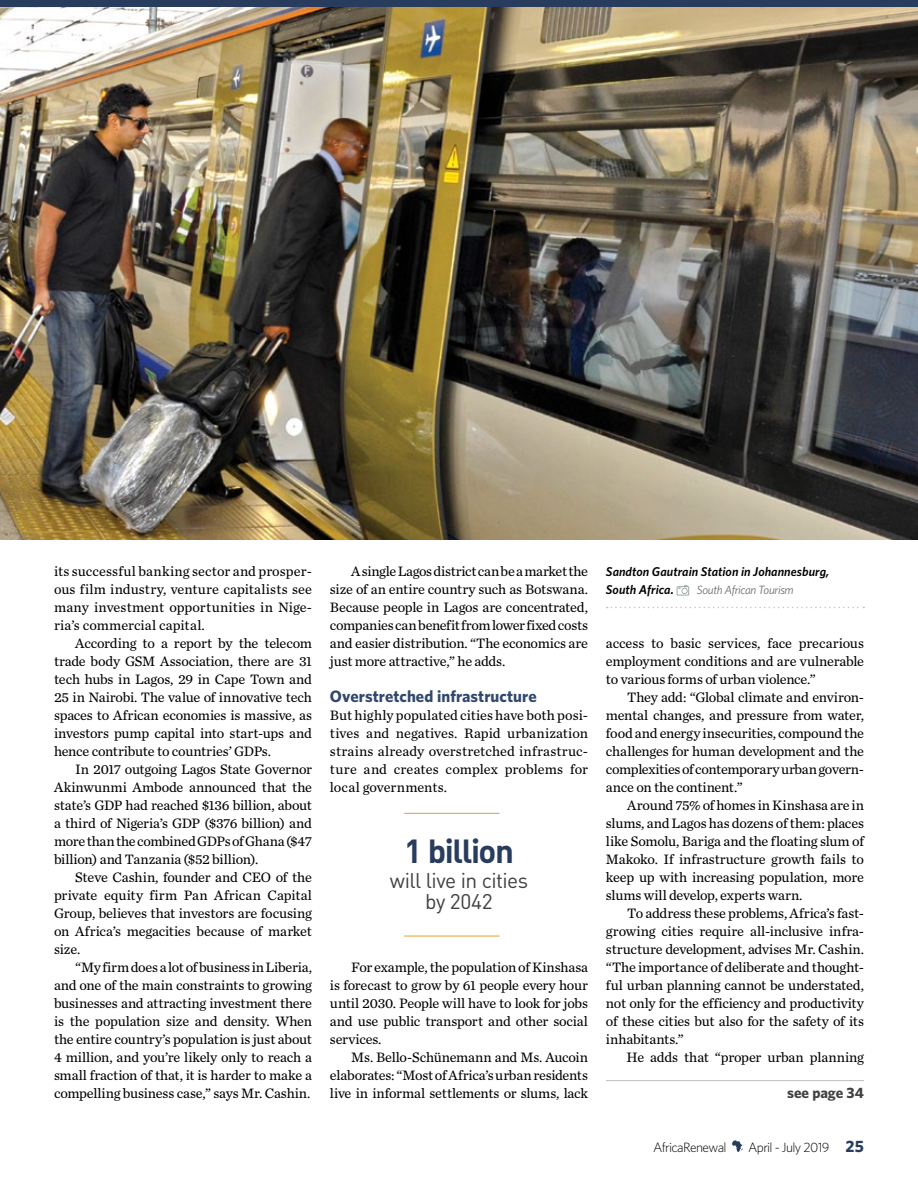
<style>
.page{position:relative;width:918px;height:1188px;background:#fff}
.page>*{position:absolute;margin:0;border:0;box-sizing:border-box;transform-origin:0 0}
.t1{font:700 33px "DIN Pro";letter-spacing:-.045em;color:#283d5e}
.t2{font:21px/21px "DIN Pro";letter-spacing:-.03em;color:#414042;text-align:center}
.t3{font:700 16.5px "Whitney";letter-spacing:.005em;color:#31486d}
.t4{font:700 15px "Whitney";letter-spacing:-.005em;color:#414042}
.t5{font:14.25px/18px "Chronicle Text G2";letter-spacing:-.01em;color:#000;text-align:justify}
.t6{font:300 13.5px "Whitney";letter-spacing:-.045em;color:#000}
.t7{font:italic 600 12.75px/18px "Whitney";letter-spacing:.005em;color:#000}
.t8{font:italic 12px "Whitney";letter-spacing:-.03em;color:#6d6e71}
.s1{font-weight:700;font-size:16.5px;color:#283d5e}
</style>
<div class="page">
<img style="left:0;top:7px;width:918px;height:533px">
<svg style="left:607px;top:607px;width:257px;height:1px"></svg>
<svg style="left:677px;top:585px;width:12px;height:10px"></svg>
<hr style="left:404px;top:813px;width:96px;height:1px;background:#e4a024">
<hr style="left:404px;top:936px;width:96px;height:1px;background:#e4a024">
<div style="left:0;top:0;width:918px;height:7px;background:#283d5e"></div>
<svg style="left:732px;top:1140px;width:11px;height:12px"></svg>
<hr style="left:606px;top:1080px;width:258px;height:1px;background:#bbbfc3">
<p class="t5" style="left:54px;top:561px;width:260px">its successful banking sector and prosper&shy;ous film industry, venture capitalists see many investment opportunities in Nige&shy;ria’s commercial capital.</p>
<p class="t5" style="left:54px;top:633px;width:260px;text-indent:21px">According to a report by the telecom trade body GSM Association, there are 31 tech hubs in Lagos, 29 in Cape Town and 25 in Nairobi. The value of innovative tech spaces to African economies is massive, as investors pump capital into start-ups and hence contribute to countries’ GDPs.</p>
<p class="t5" style="left:54px;top:759px;width:260px;text-indent:21px">In 2017 outgoing Lagos State Governor Akinwunmi Ambode announced that the state’s GDP had reached $136 billion, about a third of Nigeria’s GDP ($376 billion) and more than the combined GDPs of Ghana ($47 billion) and Tanzania ($52 billion).</p>
<p class="t5" style="left:54px;top:867px;width:260px;text-indent:21px">Steve Cashin, founder and CEO of the private equity firm Pan African Capital Group, believes that investors are focusing on Africa’s megacities because of market size.</p>
<p class="t5" style="left:54px;top:957px;width:260px;text-indent:21px">“My firm does a lot of business in Liberia, and one of the main constraints to growing businesses and attracting investment there is the population size and density. When the entire country’s population is just about 4 million, and you’re likely only to reach a small fraction of that, it is harder to make a compelling business case,” says Mr. Cashin.</p>
<p class="t5" style="left:330px;top:561px;width:260px;text-indent:21px">A single Lagos district can be a market the size of an entire country such as Botswana.<br>Because people in Lagos are concentrated, companies can benefit from lower fixed costs and easier distribution. “The economics are just more attractive,” he adds.</p>
<p class="t3" style="left:330px;top:685px;width:208px">Overstretched infrastructure</p>
<p class="t5" style="left:330px;top:705px;width:260px">But highly populated cities have both posi&shy;tives and negatives. Rapid urbanization strains already overstretched infrastruc&shy;ture and creates complex problems for local governments.</p>
<h1 class="t1" style="left:404px;top:829px;width:111px">1 billion</h1>
<h2 class="t2" style="left:390px;top:870px;width:140px">will live in cities by 2042</h2>
<p class="t5" style="left:330px;top:957px;width:260px;text-indent:21px">For example, the population of Kinshasa is forecast to grow by 61 people every hour until 2030. People will have to look for jobs and use public transport and other social services.</p>
<p class="t5" style="left:330px;top:1047px;width:260px;text-indent:21px">Ms. Bello-Schünemann and Ms. Aucoin elaborates: “Most of Africa’s urban residents live in informal settlements or slums, lack</p>
<p class="t7" style="left:606px;top:562px;width:225px">Sandton Gautrain Station in Johannesburg,<br>South Africa.</p>
<p class="t8" style="left:697px;top:582px;width:98px">South African Tourism</p>
<p class="t5" style="left:606px;top:633px;width:260px">access to basic services, face precarious employment conditions and are vulnerable to various forms of urban violence.”</p>
<p class="t5" style="left:606px;top:687px;width:260px;text-indent:21px">They add: “Global climate and environ&shy;mental changes, and pressure from water, food and energy insecurities, compound the challenges for human development and the complexities of contemporary urban govern&shy;ance on the continent.”</p>
<p class="t5" style="left:606px;top:795px;width:260px;text-indent:21px">Around 75% of homes in Kinshasa are in slums, and Lagos has dozens of them: places like Somolu, Bariga and the floating slum of Makoko. If infrastructure growth fails to keep up with increasing population, more slums will develop, experts warn.</p>
<p class="t5" style="left:606px;top:903px;width:260px;text-indent:21px">To address these problems, Africa’s fast&shy;growing cities require all-inclusive infra&shy;structure development, advises Mr. Cashin. “The importance of deliberate and thought&shy;ful urban planning cannot be understated, not only for the efficiency and productivity of these cities but also for the safety of its inhabitants.”</p>
<p class="t5" style="left:627px;top:1047px;width:239px">He adds that “proper urban planning</p>
<p class="t4" style="left:787px;top:1083px;width:78px">see page 34</p>
<p class="t6" style="left:653px;top:1138px;width:75px">AfricaRenewal</p>
<p class="t6" style="left:748px;top:1138px;width:117px">April - July 2019 <span class="s1">25</span></p>
</div>
